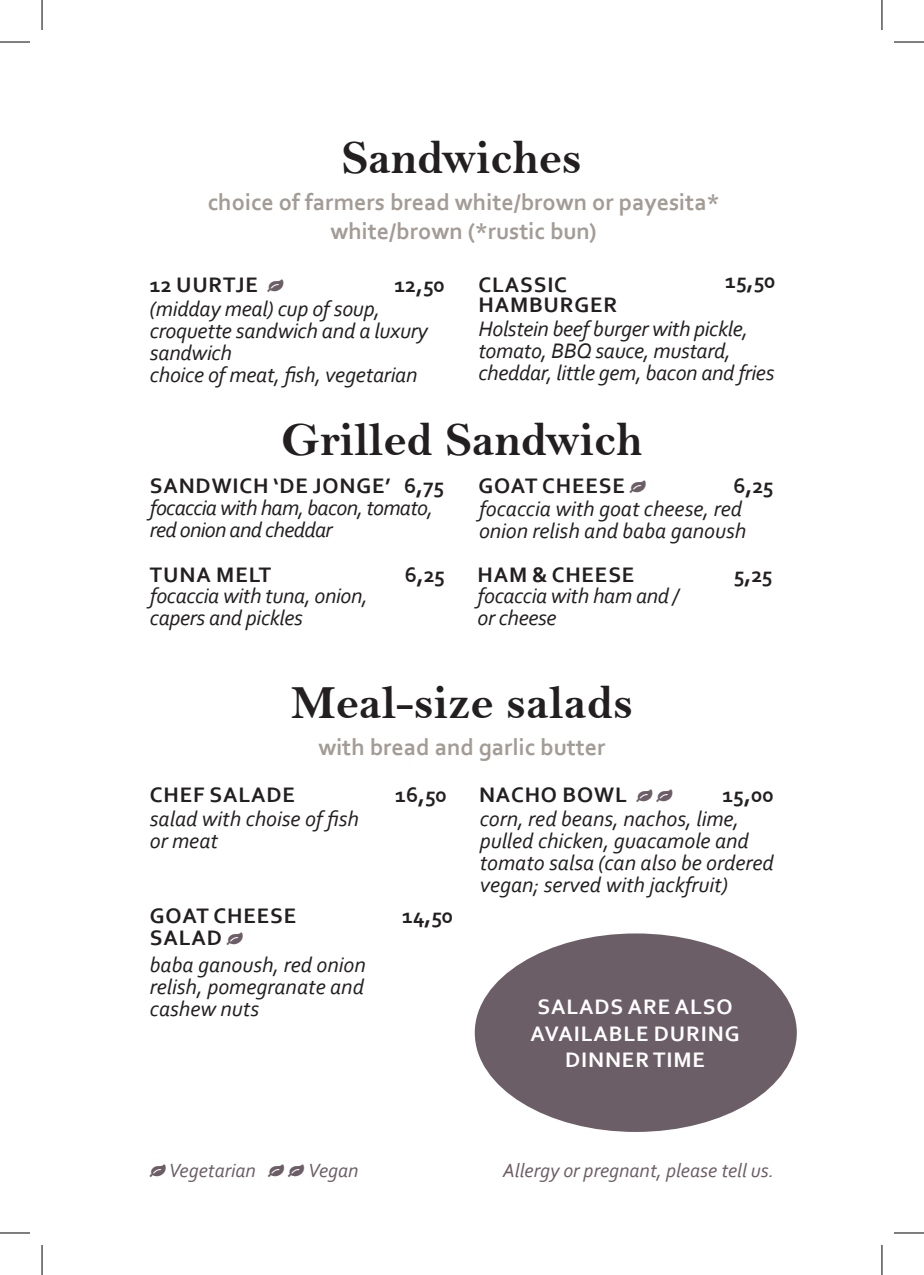
<style>
.page{position:relative;width:924px;height:1275px;background:#fff}
.page>*{position:absolute;margin:0;border:0;box-sizing:border-box;transform-origin:0 0}
.t1{font:48px "Bell MT Bold";color:#231f20}
.t2{font:700 24px/28.8px "Corbel";color:#a39c95;text-align:center}
.t3{font:italic 22px/22px "Corbel";letter-spacing:-.01em;color:#231f20}
.t4{font:700 22px/20px "Corbel";letter-spacing:.04em;color:#231f20}
.t5{font:italic 22px/22px "Corbel";letter-spacing:-.03em;color:#231f20}
.t6{font:700 22px/26.4px "Corbel";letter-spacing:.04em;color:#fff;text-align:center}
.t7{font:italic 20px "Corbel";color:#6c5e66}
.s1{color:#6c5e66}
</style>
<div class="page">
<div style="left:474px;top:933px;width:322px;height:199px;background:#6c5e66;border-radius:50%"></div>
<hr style="left:0;top:42px;width:30px;height:1px;background:#000">
<hr style="left:893px;top:42px;width:30px;height:1px;background:#000">
<hr style="left:0;top:1232px;width:30px;height:1px;background:#000">
<hr style="left:893px;top:1232px;width:30px;height:1px;background:#000">
<hr style="left:42px;top:0;width:1px;height:30px;background:#000">
<hr style="left:42px;top:1245px;width:1px;height:30px;background:#000">
<hr style="left:881px;top:0;width:1px;height:30px;background:#000">
<hr style="left:881px;top:1245px;width:1px;height:30px;background:#000">
<h1 class="t1" style="left:342px;top:129px;width:241px">Sandwiches</h1>
<p class="t2" style="left:208px;top:187px;width:513px">choice of farmers bread white/brown or payesita* white/brown (*rustic bun)</p>
<p class="t4" style="left:150px;top:275px;width:135px">12 UURTJE <span class="s1">●</span></p>
<p class="t4" style="left:394px;top:275px;width:52px">12,50</p>
<p class="t4" style="left:725px;top:270px;width:52px">15,50</p>
<p class="t3" style="left:150px;top:297px;width:279px">(midday meal) cup of soup, croquette sandwich and a luxury sandwich<br>choice of meat, fish, vegetarian</p>
<p class="t4" style="left:478px;top:274px;width:140px">CLASSIC<br>HAMBURGER</p>
<p class="t3" style="left:478px;top:317px;width:297px">Holstein beef burger with pickle, tomato, BBQ sauce, mustard, cheddar, little gem, bacon and fries</p>
<h1 class="t1" style="left:281px;top:411px;width:363px">Grilled Sandwich</h1>
<p class="t4" style="left:150px;top:475px;width:295px">SANDWICH ‘DE JONGE’ 6,75</p>
<p class="t4" style="left:478px;top:475px;width:169px">GOAT CHEESE <span class="s1">●</span></p>
<p class="t4" style="left:733px;top:475px;width:42px">6,25</p>
<p class="t5" style="left:150px;top:496px;width:285px">focaccia with ham, bacon, tomato, red onion and cheddar</p>
<p class="t3" style="left:479px;top:497px;width:268px">focaccia with goat cheese, red onion relish and baba ganoush</p>
<p class="t4" style="left:150px;top:564px;width:123px">TUNA MELT</p>
<p class="t4" style="left:404px;top:564px;width:42px">6,25</p>
<p class="t4" style="left:477px;top:564px;width:158px">HAM &amp; CHEESE</p>
<p class="t4" style="left:733px;top:564px;width:40px">5,25</p>
<p class="t3" style="left:150px;top:584px;width:219px">focaccia with tuna, onion, capers and pickles</p>
<p class="t3" style="left:477px;top:584px;width:203px">focaccia with ham and / or cheese</p>
<h1 class="t1" style="left:290px;top:674px;width:344px">Meal-size salads</h1>
<p class="t2" style="left:318px;top:732px;width:289px">with bread and garlic butter</p>
<p class="t4" style="left:150px;top:784px;width:146px">CHEF SALADE</p>
<p class="t4" style="left:395px;top:784px;width:53px">16,50</p>
<p class="t3" style="left:150px;top:807px;width:210px">salad with choise of fish or meat</p>
<p class="t4" style="left:150px;top:905px;width:148px">GOAT CHEESE</p>
<p class="t4" style="left:402px;top:905px;width:53px">14,50</p>
<p class="t4" style="left:150px;top:927px;width:94px">SALAD <span class="s1">●</span></p>
<p class="t3" style="left:150px;top:953px;width:217px;text-align:justify">baba ganoush, red onion relish, pomegranate and cashew nuts</p>
<p class="t4" style="left:479px;top:784px;width:195px">NACHO BOWL <span class="s1">●</span> <span class="s1">●</span></p>
<p class="t4" style="left:722px;top:784px;width:53px">15,00</p>
<p class="t3" style="left:479px;top:807px;width:295px">corn, red beans, nachos, lime, pulled chicken, guacamole and tomato salsa (can also be ordered vegan; served with jackfruit)</p>
<p class="t6" style="left:530px;top:993px;width:210px">SALADS ARE ALSO<br>AVAILABLE DURING<br>DINNER TIME</p>
<p class="t7" style="left:150px;top:1157px;width:210px">● Vegetarian ● ● Vegan</p>
<p class="t7" style="left:502px;top:1157px;width:272px">Allergy or pregnant, please tell us.</p>
</div>
